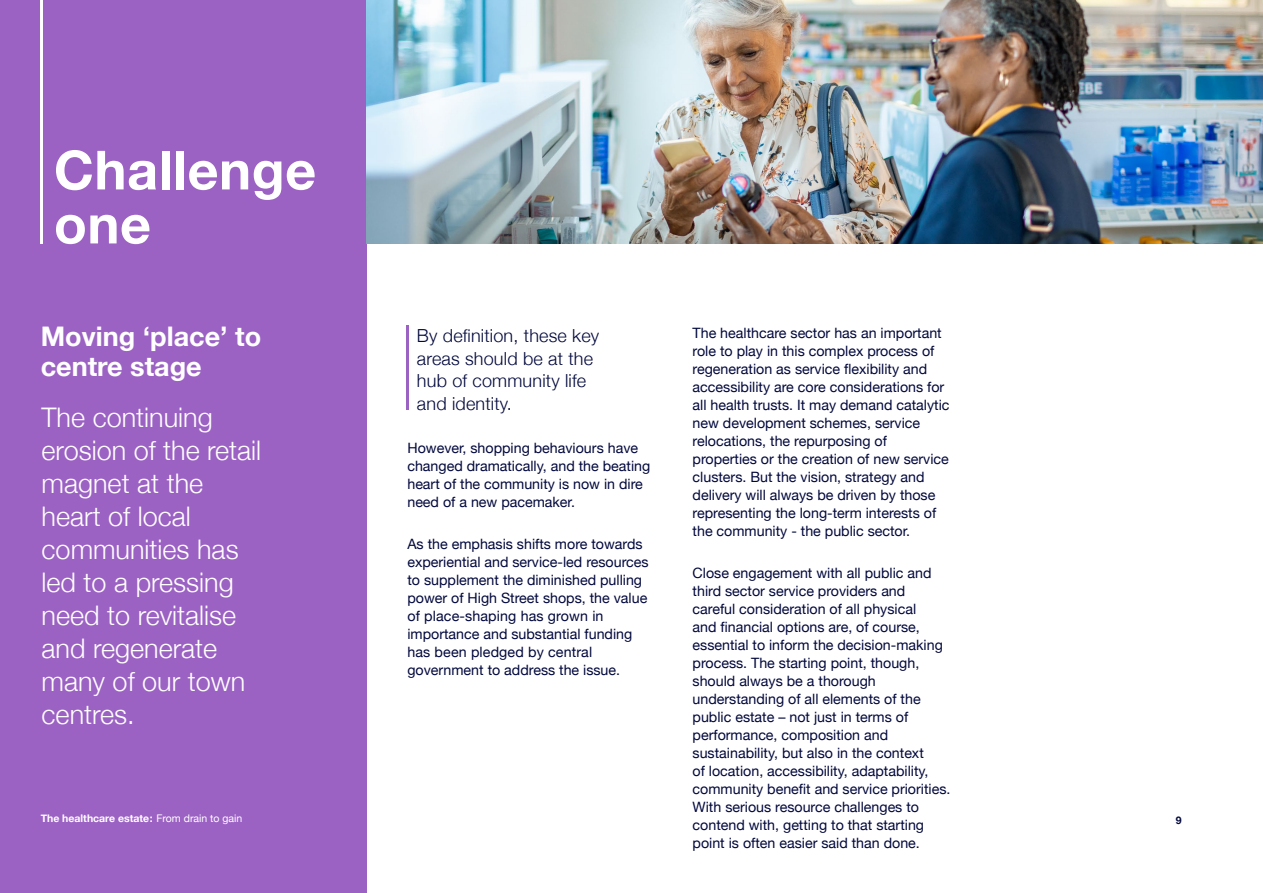
<style>
.page{position:relative;width:1263px;height:893px;background:#fff}
.page>*{position:absolute;margin:0;border:0;box-sizing:border-box;transform-origin:0 0}
.t1{font:700 54px/54px "Helvetica Neue";letter-spacing:.01em;color:#fff}
.t2{font:300 27px/33px "Helvetica Neue";color:#fff}
.t3{font:700 27px/30px "Helvetica Neue";color:#fff}
.t4{font:300 18px/22.5px "Helvetica Neue";letter-spacing:.01em;color:#02083c}
.t5{font:14.25px/18px "Helvetica Neue";color:#02083c}
.t6{font:700 10.5px "Helvetica Neue";color:#fff}
.t7{font:700 10.5px "Helvetica Neue";color:#02083c}
.s1{font-weight:400}
</style>
<div class="page">
<div style="left:0;top:0;width:367px;height:893px;background:#9b62c3"></div>
<img style="left:367px;top:0;width:896px;height:244px">
<hr style="left:40px;top:0;width:3px;height:244px;background:#fff">
<hr style="left:407px;top:325px;width:2px;height:84px;background:#9b62c3">
<h1 class="t1" style="left:54px;top:145px;width:264px">Challenge one</h1>
<h2 class="t3" style="left:41px;top:322px;width:222px">Moving ‘place’ to centre stage</h2>
<p class="t5" style="left:693px;top:325px;width:258px">The healthcare sector has an important role to play in this complex process of regeneration as service flexibility and accessibility are core considerations for all health trusts. It may demand catalytic new development schemes, service relocations, the repurposing of properties or the creation of new service clusters. But the vision, strategy and delivery will always be driven by those representing the long-term interests of the community - the public sector.</p>
<p class="t5" style="left:693px;top:565px;width:259px">Close engagement with all public and third sector service providers and careful consideration of all physical<br>and financial options are, of course, essential to inform the decision-making process. The starting point, though, should always be a thorough understanding of all elements of the public estate – not just in terms of performance, composition and sustainability, but also in the context<br>of location, accessibility, adaptability, community benefit and service priorities.<br>With serious resource challenges to contend with, getting to that starting point is often easier said than done.</p>
<p class="t4" style="left:417px;top:323px;width:184px">By definition, these key areas should be at the hub of community life and identity.</p>
<p class="t5" style="left:407px;top:440px;width:244px">However, shopping behaviours have changed dramatically, and the beating heart of the community is now in dire need of a new pacemaker.</p>
<p class="t5" style="left:407px;top:535px;width:243px">As the emphasis shifts more towards experiential and service-led resources to supplement the diminished pulling power of High Street shops, the value of place-shaping has grown in importance and substantial funding has been pledged by central government to address the issue.</p>
<h2 class="t2" style="left:42px;top:399px;width:221px">The continuing erosion of the retail magnet at the heart of local communities has led to a pressing need to revitalise and regenerate many of our town centres.</h2>
<p class="t6" style="left:41px;top:810px;width:203px">The healthcare estate: <span class="s1">From drain to gain</span></p>
<p class="t7" style="left:1176px;top:812px;width:7px">9</p>
</div>
